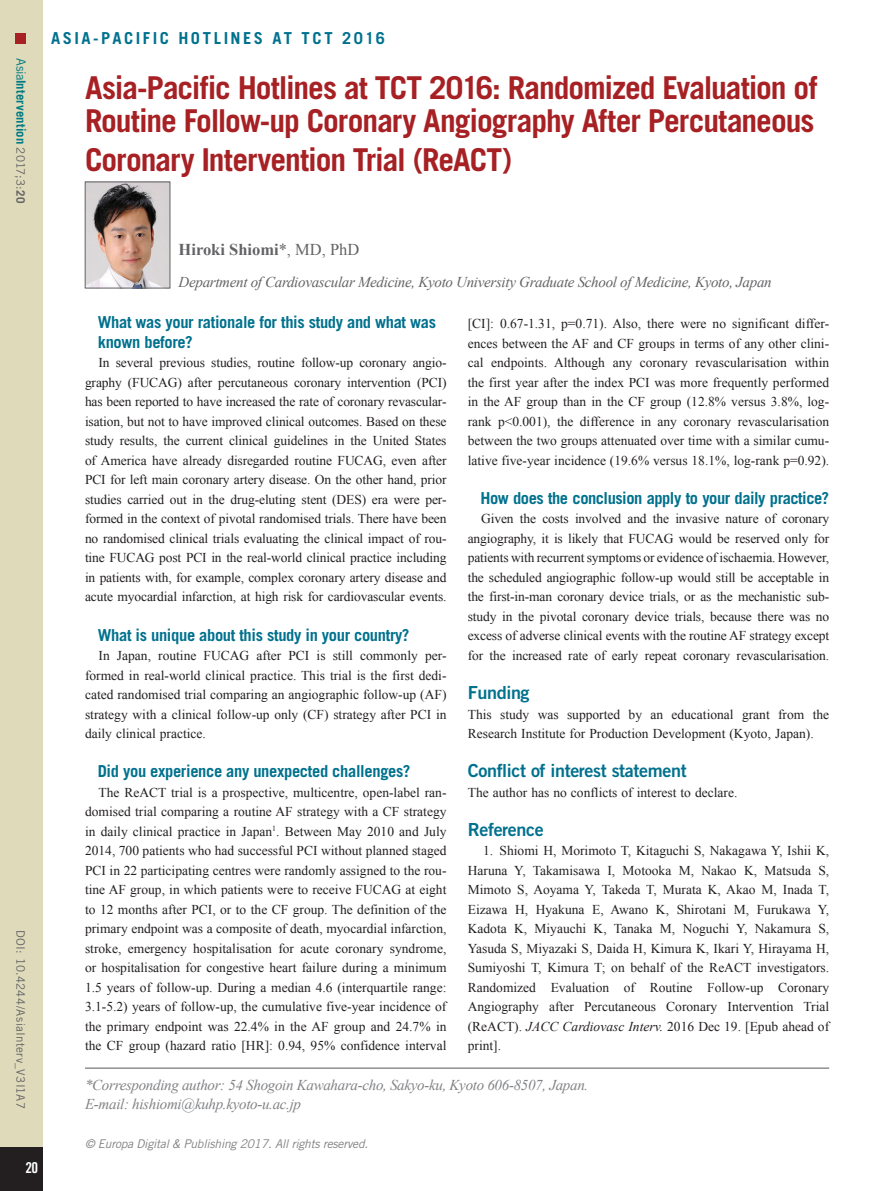
<style>
.page{position:relative;width:893px;height:1191px;background:#fff}
.page>*{position:absolute;margin:0;border:0;box-sizing:border-box;transform-origin:0 0}
.chapitre_titre{font:700 31.5px/33px "Trade Gothic LT Std";letter-spacing:-.035em;color:#a72023}
.intertitre1edito{font:18px "Trade Gothic LT Std Bd 2";letter-spacing:-.02em;color:#00718e}
.focus_subtitle{font:700 16.5px/19.5px "Trade Gothic LT Std";letter-spacing:-.02em;color:#00718e}
.chapitre_tetiere{font:700 16.5px "Trade Gothic LT Std";letter-spacing:.15em;color:#00718e}
.chapitre_auteurs{font:700 16.5px "Times New Roman";color:#636366}
.corresponding_author{font:italic 15px/19.5px "Times New Roman";letter-spacing:-.02em;color:#808285}
.chapitre_address{font:italic 15px "Times New Roman";letter-spacing:-.02em;color:#636366}
.t1{font:15px "Trade Gothic LT Std Bd Cn 20";color:#fff}
.text_paragraph{font:13.5px/19.5px "Times New Roman";color:#231f20;text-align:justify}
.references{font:13.5px/19.5px "Times New Roman";color:#231f20;text-align:justify}
.text_1er_paragraph{font:13.5px/19.5px "Times New Roman";color:#231f20}
.t2{font:700 12.75px "Trade Gothic LT Std";letter-spacing:.005em;color:#007a84}
.t3{font:italic 12px "Trade Gothic LT Std";letter-spacing:-.02em;color:#808285}
.t4{font:11.7px "Trade Gothic LT Std";letter-spacing:.02em;color:#636366}
.s1{font-weight:400}
.s2{font-weight:400;font-size:11.7px;color:#636366}
.s3{font-size:11.7px;color:#636366}
.s4{font-style:italic}
</style>
<div class="page">
<div style="left:0;top:0;width:43px;height:1191px;background:#dedaba"></div>
<div style="left:0;top:1147px;width:43px;height:44px;background:#231f20"></div>
<div style="left:16px;top:34px;width:10px;height:10px;background:#a72023"></div>
<hr style="left:85px;top:1067px;width:744px;height:1px;background:#57585a">
<img style="left:87px;top:184px;width:81px;height:102px">
<div style="left:85px;top:182px;width:85px;height:106px;border:1px solid #636366"></div>
<p class="t2" style="left:29px;top:58px;width:147px;rotate:90deg"><span class="s1">Asia</span>Intervention <span class="s2">2017;3:</span><span class="s3">20</span></p>
<p class="chapitre_tetiere" style="left:51px;top:28px;width:336px">ASIA-PACIFIC HOTLINES AT TCT 2016</p>
<p class="chapitre_titre" style="left:85px;top:71px;width:734px">Asia-Pacific Hotlines at TCT 2016: Randomized Evaluation of<br>Routine Follow-up Coronary Angiography After Percutaneous</p>
<p class="chapitre_titre" style="left:85px;top:143px;width:429px">Coronary Intervention Trial (ReACT)</p>
<p class="t4" style="left:28px;top:929px;width:181px;rotate:90deg">DOI: 10.4244/AsiaInterv_V3I1A7</p>
<p class="t1" style="left:25px;top:1158px;width:14px">20</p>
<p class="chapitre_auteurs" style="left:179px;top:238px;width:182px">Hiroki Shiomi<span class="s1">*, MD, PhD</span></p>
<p class="chapitre_address" style="left:179px;top:271px;width:595px">Department of Cardiovascular Medicine, Kyoto University Graduate School of Medicine, Kyoto, Japan</p>
<p class="focus_subtitle" style="left:98px;top:312px;width:340px">What was your rationale for this study and what was known before?</p>
<p class="text_paragraph" style="left:85px;top:353px;width:363px;text-indent:14px">In several previous studies, routine follow-up coronary angio&shy;graphy (FUCAG) after percutaneous coronary intervention (PCI) has been reported to have increased the rate of coronary revascular&shy;isation, but not to have improved clinical outcomes. Based on these study results, the current clinical guidelines in the United States of America have already disregarded routine FUCAG, even after PCI for left main coronary artery disease. On the other hand, prior studies carried out in the drug-eluting stent (DES) era were per&shy;formed in the context of pivotal randomised trials. There have been no randomised clinical trials evaluating the clinical impact of rou&shy;tine FUCAG post PCI in the real-world clinical practice including in patients with, for example, complex coronary artery disease and acute myocardial infarction, at high risk for cardiovascular events.</p>
<p class="focus_subtitle" style="left:98px;top:624px;width:313px">What is unique about this study in your country?</p>
<p class="text_paragraph" style="left:85px;top:645px;width:363px;text-indent:14px">In Japan, routine FUCAG after PCI is still commonly per&shy;formed in real-world clinical practice. This trial is the first dedi&shy;cated randomised trial comparing an angiographic follow-up (AF) strategy with a clinical follow-up only (CF) strategy after PCI in daily clinical practice.</p>
<p class="focus_subtitle" style="left:98px;top:761px;width:314px">Did you experience any unexpected challenges?</p>
<p class="text_paragraph" style="left:85px;top:782px;width:363px;text-indent:14px">The ReACT trial is a prospective, multicentre, open-label ran&shy;domised trial comparing a routine AF strategy with a CF strategy in daily clinical practice in Japan<sup>1</sup>. Between May 2010 and July 2014, 700 patients who had successful PCI without planned staged PCI in 22 participating centres were randomly assigned to the rou&shy;tine AF group, in which patients were to receive FUCAG at eight to 12 months after PCI, or to the CF group. The definition of the primary endpoint was a composite of death, myocardial infarction, stroke, emergency hospitalisation for acute coronary syndrome, or hospitalisation for congestive heart failure during a minimum 1.5 years of follow-up. During a median 4.6 (interquartile range:<br>3.1-5.2) years of follow-up, the cumulative five-year incidence of the primary endpoint was 22.4% in the AF group and 24.7% in the CF group (hazard ratio [HR]: 0.94, 95% confidence interval</p>
<p class="text_paragraph" style="left:468px;top:314px;width:363px">[CI]: 0.67-1.31, p=0.71). Also, there were no significant differ&shy;ences between the AF and CF groups in terms of any other clini&shy;cal endpoints. Although any coronary revascularisation within the first year after the index PCI was more frequently performed in the AF group than in the CF group (12.8% versus 3.8%, log&shy;rank p&lt;0.001), the difference in any coronary revascularisation between the two groups attenuated over time with a similar cumu&shy;lative five-year incidence (19.6% versus 18.1%, log-rank p=0.92).</p>
<p class="focus_subtitle" style="left:480px;top:488px;width:350px">How does the conclusion apply to your daily practice?</p>
<p class="text_paragraph" style="left:468px;top:509px;width:363px;text-indent:14px">Given the costs involved and the invasive nature of coronary angiography, it is likely that FUCAG would be reserved only for patients with recurrent symptoms or evidence of ischaemia. However, the scheduled angiographic follow-up would still be acceptable in the first-in-man coronary device trials, or as the mechanistic sub&shy;study in the pivotal coronary device trials, because there was no excess of adverse clinical events with the routine AF strategy except for the increased rate of early repeat coronary revascularisation.</p>
<p class="intertitre1edito" style="left:468px;top:681px;width:63px">Funding</p>
<p class="text_1er_paragraph" style="left:468px;top:704px;width:363px">This study was supported by an educational grant from the<br>Research Institute for Production Development (Kyoto, Japan).</p>
<p class="intertitre1edito" style="left:468px;top:759px;width:220px">Conflict of interest statement</p>
<p class="text_1er_paragraph" style="left:468px;top:782px;width:271px">The author has no conflicts of interest to declare.</p>
<p class="intertitre1edito" style="left:468px;top:818px;width:78px">Reference</p>
<p class="references" style="left:468px;top:840px;width:363px;text-indent:15px">1. Shiomi H, Morimoto T, Kitaguchi S, Nakagawa Y, Ishii K, Haruna Y, Takamisawa I, Motooka M, Nakao K, Matsuda S, Mimoto S, Aoyama Y, Takeda T, Murata K, Akao M, Inada T, Eizawa H, Hyakuna E, Awano K, Shirotani M, Furukawa Y, Kadota K, Miyauchi K, Tanaka M, Noguchi Y, Nakamura S, Yasuda S, Miyazaki S, Daida H, Kimura K, Ikari Y, Hirayama H, Sumiyoshi T, Kimura T; on behalf of the ReACT investigators.<br>Randomized Evaluation of Routine Follow-up Coronary Angiography after Percutaneous Coronary Intervention Trial (ReACT). <span class="s4">JACC Cardiovasc Interv.</span> 2016 Dec 19. [Epub ahead of print].</p>
<p class="corresponding_author" style="left:85px;top:1074px;width:505px">*Corresponding author: 54 Shogoin Kawahara-cho, Sakyo-ku, Kyoto 606-8507, Japan.<br>E-mail: hishiomi@kuhp.kyoto-u.ac.jp</p>
<p class="t3" style="left:85px;top:1137px;width:285px">© Europa Digital &amp; Publishing 2017. All rights reserved.</p>
</div>
